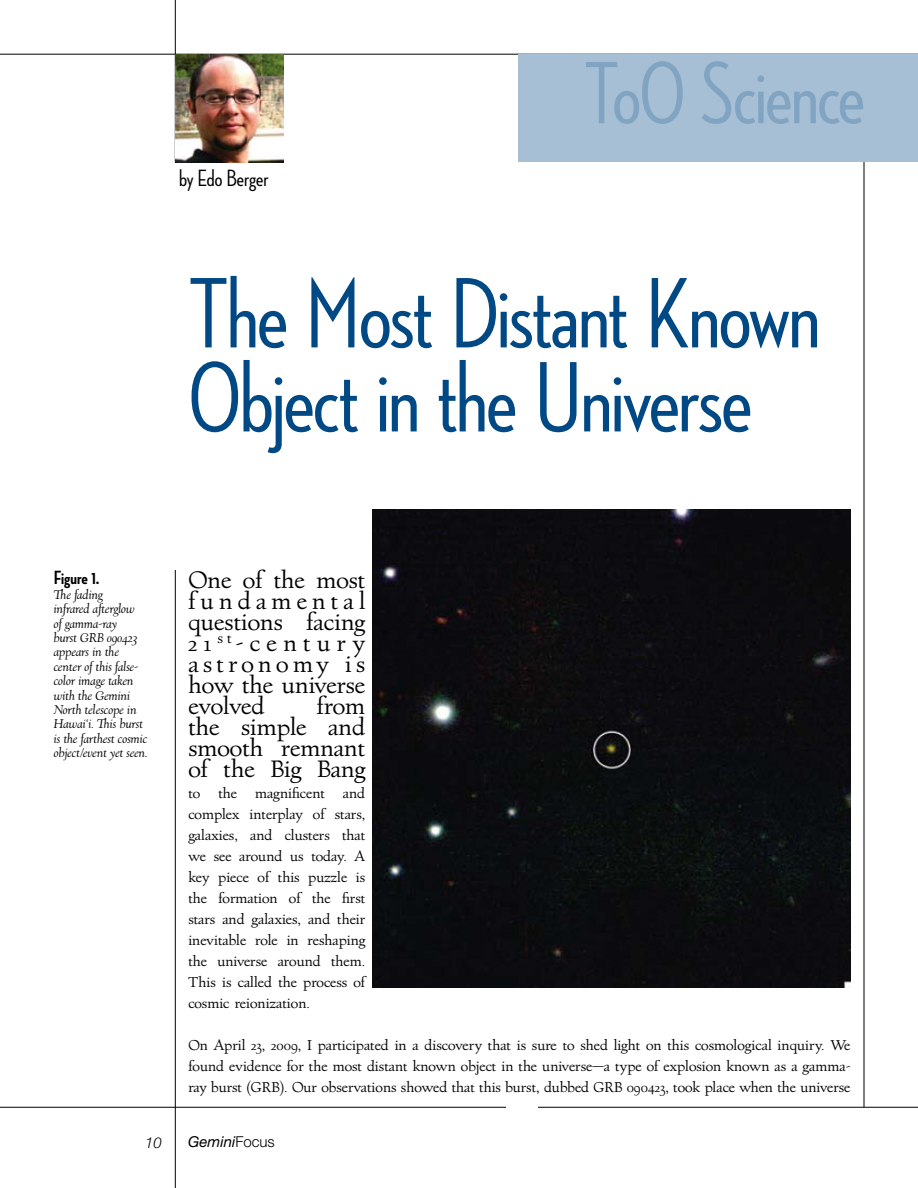
<style>
.page{position:relative;width:918px;height:1188px;background:#fff}
.page>*{position:absolute;margin:0;border:0;box-sizing:border-box;transform-origin:0 0}
.t1{font:500 102px/84px "Neutraface Condensed";letter-spacing:-.02em;color:#004984}
.t2{font:500 90px "Neutraface Condensed";letter-spacing:-.015em;color:#80a4c2}
.t3{font:500 24px "Neutraface Condensed";color:#000}
.t4{font:22.5px/21px "Village";color:#000;text-align:justify}
.t5{font:700 19.5px "Neutraface Condensed";color:#000}
.t6{font:italic 15px "Helvetica Neue";color:#000}
.t7{font:italic 300 15px "Helvetica Neue";color:#000}
.t8{font:13.5px/21px "Village";color:#000;text-align:justify}
.t9{font:italic 12px/14.4px "Village";color:#000}
.s1{font-weight:300;font-style:normal}
</style>
<div class="page">
<hr style="left:518px;top:54px;width:1px;height:1053px;background:#000">
<hr style="left:0;top:1107px;width:918px;height:1px;background:#000">
<hr style="left:0;top:54px;width:918px;height:1px;background:#000">
<hr style="left:175px;top:0;width:1px;height:1188px;background:#000">
<hr style="left:864px;top:54px;width:1px;height:1053px;background:#000">
<div style="left:506px;top:162px;width:31px;height:945px;background:#fff"></div>
<div style="left:159px;top:162px;width:38px;height:408px;background:#fff"></div>
<img style="left:175px;top:54px;width:108px;height:108px">
<div style="left:372px;top:510px;width:478px;height:478px;background:#0c0c10"></div>
<div style="left:519px;top:54px;width:399px;height:108px;background:#a6bfd4"></div>
<h3 class="t3" style="left:179px;top:164px;width:91px">by Edo Berger</h3>
<h2 class="t2" style="left:584px;top:43px;width:282px">ToO Science</h2>
<h1 class="t1" style="left:188px;top:271px;width:634px">The Most Distant Known<br>Object in the Universe</h1>
<h3 class="t5" style="left:54px;top:567px;width:47px">Figure 1.</h3>
<p class="t9" style="left:54px;top:587px;width:95px">The fading<br>infrared afterglow<br>of gamma-ray<br>burst GRB 090423 appears in the center of this false&shy;color image taken with the Gemini<br>North telescope in<br>Hawai‘i. This burst is the farthest cosmic object/event yet seen.</p>
<h3 class="t4" style="left:188px;top:570px;width:178px">One of the most fundamental questions facing 21 <sup>st</sup>-century astronomy is how the universe evolved</h3>
<h3 class="t4" style="left:188px;top:696px;width:178px;text-indent:129px">from the simple and smooth remnant of the Big Bang</h3>
<p class="t8" style="left:188px;top:783px;width:13px">to</p>
<p class="t8" style="left:218px;top:783px;width:20px">the</p>
<p class="t8" style="left:255px;top:783px;width:71px">magnificent</p>
<p class="t8" style="left:188px;top:783px;width:178px;text-indent:155px">and complex interplay of stars, galaxies, and clusters that we see around us today. A key piece of this puzzle is the formation of the first stars and galaxies, and their inevitable role in reshaping the universe around them.<br>This is called the process of cosmic reionization.</p>
<p class="t8" style="left:188px;top:1035px;width:664px">On April 23, 2009, I participated in a discovery that is sure to shed light on this cosmological inquiry. We found evidence for the most distant known object in the universe—a type of explosion known as a gamma&shy;ray burst (GRB). Our observations showed that this burst, dubbed GRB 090423, took place when the universe</p>
<p class="t7" style="left:145px;top:1133px;width:18px">10</p>
<p class="t6" style="left:188px;top:1133px;width:88px">Gemini<span class="s1">Focus</span></p>
</div>
